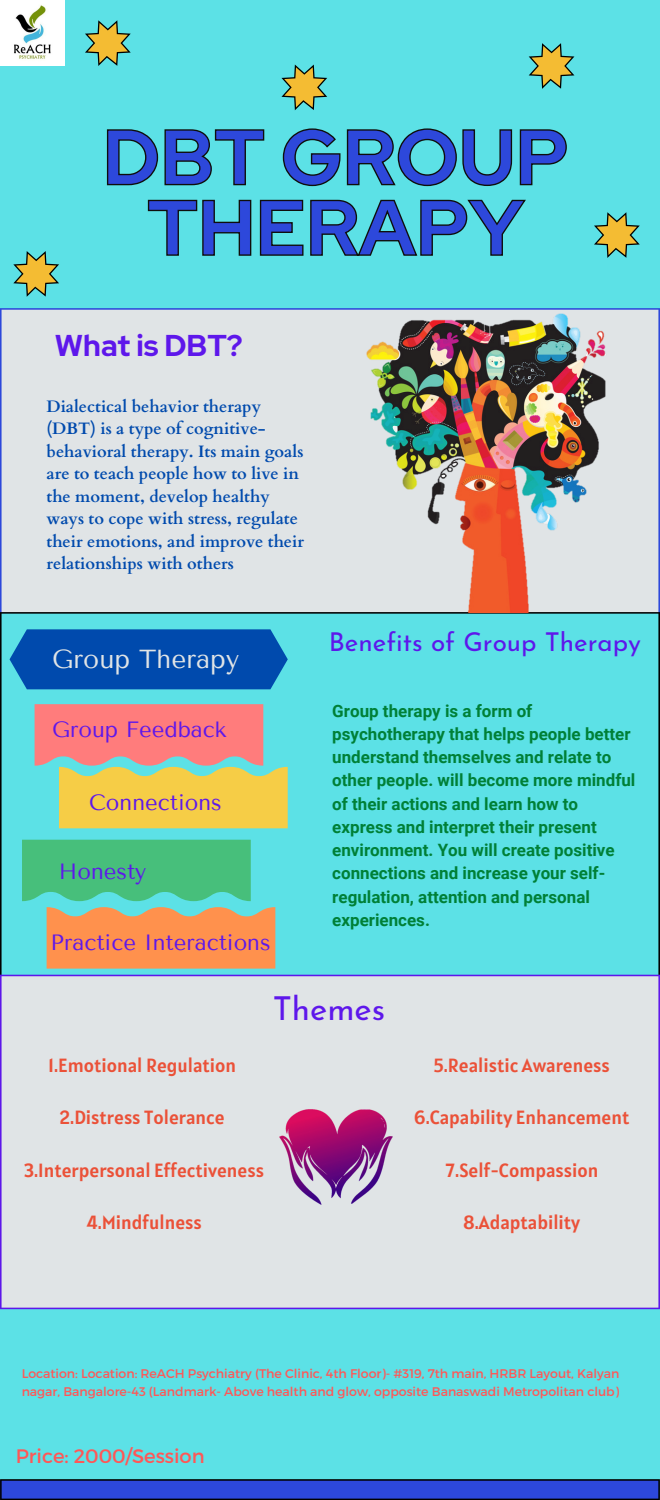
<style>
.page{position:relative;width:660px;height:1500px;background:#5ce1e6}
.page>*{position:absolute;margin:0;border:0;box-sizing:border-box;transform-origin:0 0}
.t1{font:700 78px/70.5px "Red Hat Display";color:#2d48db;text-align:center}
.t2{font:33px "Josefin Sans";color:#5e17eb}
.t3{font:700 30px "Red Hat Display";color:#5e17eb}
.t4{font:26px "Josefin Sans";color:#5e17eb}
.t5{font:26px "Tenor Sans";color:#e0e4e6}
.t6{font:22px "Tenor Sans";color:#5e17eb}
.t7{font:19.5px "Montserrat";color:#ff5757}
.t8{font:19px "Alatsi";color:#eb5138}
.t9{font:700 17px/23.2px "Roboto";color:#008037}
.t10{font:700 16.6px/22.5px "Cardo";color:#004aad}
.t11{font:12.5px/17.2px "Montserrat";color:#ff5757}
</style>
<div class="page">
<div style="left:1px;top:309px;width:658px;height:307px;background:#e0e4e6"></div>
<hr style="left:0;top:310px;width:2px;height:305px;background:#2d48db">
<hr style="left:658px;top:310px;width:2px;height:305px;background:#2d48db">
<hr style="left:2px;top:308px;width:656px;height:2px;background:#2d48db">
<div style="left:1px;top:613px;width:658px;height:366px;background:#5ce1e6"></div>
<hr style="left:0;top:614px;width:2px;height:364px;background:#000">
<hr style="left:658px;top:614px;width:2px;height:364px;background:#000">
<hr style="left:2px;top:612px;width:656px;height:2px;background:#000">
<div style="left:1px;top:975px;width:658px;height:333px;background:#e0e4e6"></div>
<hr style="left:0;top:976px;width:2px;height:332px;background:#5e17eb">
<hr style="left:658px;top:976px;width:2px;height:332px;background:#5e17eb">
<hr style="left:2px;top:1308px;width:656px;height:1px;background:#5e17eb">
<hr style="left:2px;top:975px;width:656px;height:1px;background:#5e17eb">
<div style="left:1px;top:1480px;width:658px;height:19px;background:#2d48db"></div>
<hr style="left:2px;top:1499px;width:656px;height:1px;background:#000">
<svg style="left:658px;top:1479px;width:2px;height:21px"></svg>
<svg style="left:0;top:1479px;width:2px;height:21px"></svg>
<hr style="left:2px;top:1479px;width:656px;height:2px;background:#000">
<svg style="left:85px;top:20px;width:46px;height:46px"></svg>
<svg style="left:529px;top:43px;width:45px;height:46px"></svg>
<img style="left:361px;top:308px;width:265px;height:304px">
<svg style="left:10px;top:629px;width:278px;height:60px;background:#0654b0"></svg>
<svg style="left:35px;top:704px;width:253px;height:124px"></svg>
<svg style="left:22px;top:840px;width:229px;height:61px;background:#48c182"></svg>
<svg style="left:47px;top:907px;width:228px;height:62px;background:#f29758"></svg>
<img style="left:0;top:0;width:64px;height:66px">
<svg style="left:281px;top:65px;width:46px;height:45px"></svg>
<svg style="left:13px;top:251px;width:46px;height:46px"></svg>
<svg style="left:594px;top:212px;width:46px;height:46px"></svg>
<img style="left:279px;top:1109px;width:114px;height:96px">
<svg style="left:106px;top:128px;width:461px;height:59px"></svg>
<svg style="left:147px;top:199px;width:379px;height:57px"></svg>
<p class="t1" style="left:103px;top:122px;width:467px">DBT GROUP<br>THERAPY</p>
<p class="t3" style="left:55px;top:326px;width:189px">What is DBT?</p>
<p class="t10" style="left:47px;top:395px;width:259px">Dialectical behavior therapy (DBT) is a type of cognitive&shy;behavioral therapy. Its main goals are to teach people how to live in the moment, develop healthy ways to cope with stress, regulate their emotions, and improve their relationships with others</p>
<p class="t5" style="left:52px;top:644px;width:189px">Group Therapy</p>
<p class="t6" style="left:52px;top:717px;width:176px">Group Feedback</p>
<p class="t6" style="left:89px;top:789px;width:134px">Connections</p>
<p class="t6" style="left:59px;top:859px;width:89px">Honesty</p>
<p class="t6" style="left:51px;top:930px;width:222px">Practice Interactions</p>
<p class="t4" style="left:329px;top:632px;width:314px">Benefits of Group Therapy</p>
<p class="t9" style="left:332px;top:699px;width:305px">Group therapy is a form of psychotherapy that helps people better understand themselves and relate to other people. will become more mindful of their actions and learn how to express and interpret their present environment. You will create positive connections and increase your self&shy;regulation, attention and personal experiences.</p>
<p class="t2" style="left:273px;top:995px;width:114px">Themes</p>
<p class="t8" style="left:48px;top:1053px;width:189px">1.Emotional Regulation</p>
<p class="t8" style="left:60px;top:1105px;width:166px">2.Distress Tolerance</p>
<p class="t8" style="left:24px;top:1158px;width:242px">3.Interpersonal Effectiveness</p>
<p class="t8" style="left:86px;top:1210px;width:117px">4.Mindfulness</p>
<p class="t8" style="left:434px;top:1053px;width:178px">5.Realistic Awareness</p>
<p class="t8" style="left:414px;top:1105px;width:217px">6.Capability Enhancement</p>
<p class="t8" style="left:445px;top:1158px;width:155px">7.Self-Compassion</p>
<p class="t8" style="left:463px;top:1210px;width:119px">8.Adaptability</p>
<p class="t11" style="left:22px;top:1365px;width:599px">Location: Location: ReACH Psychiatry (The Clinic, 4th Floor)- #319, 7th main, HRBR Layout, Kalyan nagar, Bangalore-43 (Landmark- Above health and glow, opposite Banaswadi Metropolitan club)</p>
<p class="t7" style="left:16px;top:1443px;width:190px">Price: 2000/Session</p>
</div>
